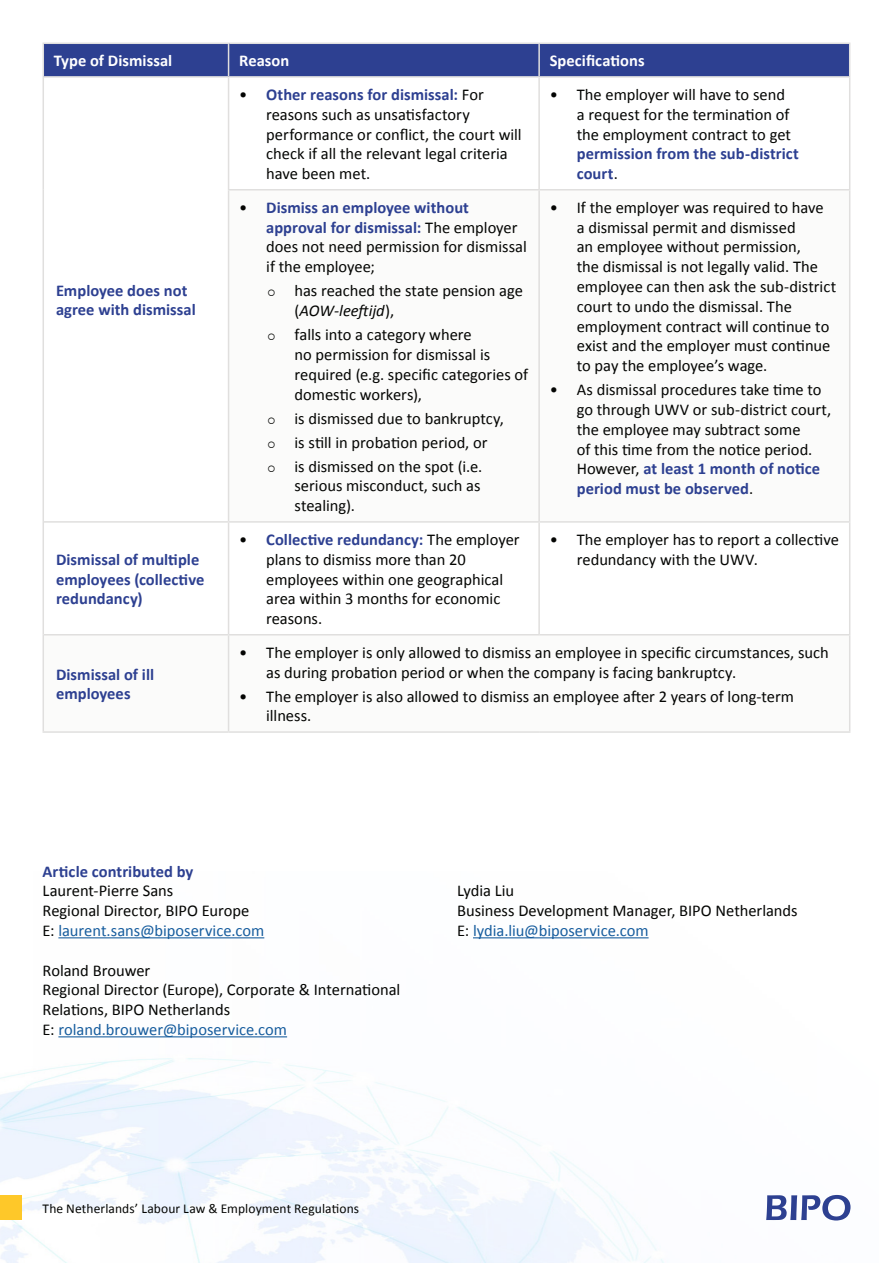
<style>
.page{position:relative;width:893px;height:1263px;background:#fff}
.page>*{position:absolute;margin:0;border:0;box-sizing:border-box;transform-origin:0 0}
.t1{font:16.5px/19.8px "Calibri";color:#040503}
.t2{font:700 16.5px/19.8px "Calibri";letter-spacing:.005em;color:#2d4091}
.t3{font:16.5px "Calibri";color:#175d9e}
.Body_L{font:700 16.5px "Calibri";letter-spacing:.005em;color:#fff}
.Body_S{font:13.5px "Calibri";letter-spacing:.005em;color:#040503}
.s1{font-weight:700;color:#2d4091}
.s2{font-style:italic}
.s3{color:#040503}
.s4{color:#175d9e}
</style>
<div class="page">
<img style="left:0;top:937px;width:774px;height:326px">
<div style="left:0;top:1195px;width:21px;height:25px;background:#fec829"></div>
<svg style="left:766px;top:1195px;width:84px;height:25px"></svg>
<hr style="left:58px;top:937px;width:206px;height:1px;background:#175d9e">
<hr style="left:58px;top:1036px;width:229px;height:1px;background:#175d9e">
<hr style="left:473px;top:937px;width:176px;height:1px;background:#175d9e">
<div style="left:44px;top:44px;width:805px;height:32px;background:#2d4091"></div>
<svg style="left:44px;top:190px;width:805px;height:541px"></svg>
<hr style="left:228px;top:78px;width:1px;height:111px;background:#e0dfde">
<hr style="left:538px;top:78px;width:2px;height:111px;background:#e0dfde">
<hr style="left:849px;top:78px;width:1px;height:111px;background:#e0dfde">
<hr style="left:228px;top:523px;width:1px;height:111px;background:#e0dfde">
<hr style="left:538px;top:523px;width:2px;height:111px;background:#e0dfde">
<hr style="left:849px;top:523px;width:1px;height:111px;background:#e0dfde">
<hr style="left:228px;top:190px;width:1px;height:331px;background:#e0dfde">
<hr style="left:538px;top:190px;width:2px;height:331px;background:#e0dfde">
<hr style="left:849px;top:190px;width:1px;height:331px;background:#e0dfde">
<hr style="left:849px;top:635px;width:1px;height:96px;background:#e0dfde">
<hr style="left:538px;top:44px;width:2px;height:32px;background:#e0dfde">
<hr style="left:849px;top:44px;width:1px;height:32px;background:#e0dfde">
<hr style="left:229px;top:43px;width:310px;height:1px;background:#e0dfde">
<hr style="left:539px;top:43px;width:311px;height:1px;background:#e0dfde">
<hr style="left:44px;top:76px;width:185px;height:2px;background:#e0dfde">
<hr style="left:229px;top:76px;width:310px;height:2px;background:#e0dfde">
<hr style="left:539px;top:76px;width:311px;height:2px;background:#e0dfde">
<hr style="left:228px;top:189px;width:311px;height:1px;background:#e0dfde">
<hr style="left:229px;top:521px;width:310px;height:2px;background:#e0dfde">
<hr style="left:539px;top:189px;width:311px;height:1px;background:#e0dfde">
<hr style="left:539px;top:521px;width:311px;height:2px;background:#e0dfde">
<hr style="left:44px;top:521px;width:185px;height:2px;background:#e0dfde">
<hr style="left:44px;top:634px;width:185px;height:1px;background:#e0dfde">
<hr style="left:229px;top:634px;width:310px;height:1px;background:#e0dfde">
<hr style="left:539px;top:634px;width:311px;height:1px;background:#e0dfde">
<hr style="left:229px;top:731px;width:310px;height:2px;background:#e0dfde">
<hr style="left:539px;top:731px;width:311px;height:2px;background:#e0dfde">
<hr style="left:43px;top:731px;width:186px;height:2px;background:#e0dfde">
<hr style="left:43px;top:43px;width:186px;height:1px;background:#e0dfde">
<hr style="left:43px;top:44px;width:1px;height:33px;background:#e0dfde">
<hr style="left:228px;top:44px;width:1px;height:32px;background:#e0dfde">
<hr style="left:43px;top:77px;width:1px;height:113px;background:#e0dfde">
<hr style="left:43px;top:190px;width:1px;height:332px;background:#e0dfde">
<hr style="left:43px;top:522px;width:1px;height:113px;background:#e0dfde">
<hr style="left:43px;top:635px;width:1px;height:96px;background:#e0dfde">
<hr style="left:228px;top:635px;width:1px;height:96px;background:#e0dfde">
<svg style="left:268px;top:290px;width:7px;height:6px"></svg>
<svg style="left:268px;top:333px;width:7px;height:7px"></svg>
<svg style="left:268px;top:417px;width:7px;height:7px"></svg>
<svg style="left:268px;top:441px;width:7px;height:7px"></svg>
<svg style="left:268px;top:465px;width:7px;height:7px"></svg>
<p class="Body_L" style="left:54px;top:49px;width:120px">Type of Dismissal</p>
<p class="Body_L" style="left:239px;top:49px;width:52px">Reason</p>
<p class="Body_L" style="left:550px;top:49px;width:96px">Specifications</p>
<p class="t2" style="left:56px;top:280px;width:141px">Employee does not agree with dismissal</p>
<p class="t2" style="left:56px;top:549px;width:150px">Dismissal of multiple employees (collective redundancy)</p>
<p class="t2" style="left:56px;top:664px;width:100px">Dismissal of ill employees</p>
<p class="t1" style="left:266px;top:84px;width:257px;text-indent:-27px">• <span class="s1">Other reasons for dismissal:</span> For reasons such as unsatisfactory performance or conflict, the court will check if all the relevant legal criteria have been met.</p>
<p class="t1" style="left:577px;top:84px;width:224px;text-indent:-27px">• The employer will have to send<br>a request for the termination of the employment contract to get <span class="s1">permission from the sub-district court</span>.</p>
<p class="t1" style="left:266px;top:197px;width:262px;text-indent:-27px">• <span class="s1">Dismiss an employee without approval for dismissal:</span> The employer does not need permission for dismissal if the employee;</p>
<p class="t1" style="left:294px;top:280px;width:230px">has reached the state pension age (<span class="s2">AOW-leeftijd</span>),</p>
<p class="t1" style="left:294px;top:324px;width:235px">falls into a category where<br>no permission for dismissal is required (e.g. specific categories of domestic workers),</p>
<p class="t1" style="left:294px;top:408px;width:211px">is dismissed due to bankruptcy,</p>
<p class="t1" style="left:294px;top:432px;width:195px">is still in probation period, or</p>
<p class="t1" style="left:294px;top:456px;width:189px;text-align:justify">is dismissed on the spot (i.e. serious misconduct, such as stealing).</p>
<p class="t1" style="left:577px;top:197px;width:261px;text-indent:-27px">• If the employer was required to have<br>a dismissal permit and dismissed<br>an employee without permission,<br>the dismissal is not legally valid. The employee can then ask the sub-district court to undo the dismissal. The employment contract will continue to exist and the employer must continue to pay the employee’s wage.</p>
<p class="t1" style="left:577px;top:379px;width:256px;text-indent:-27px">• As dismissal procedures take time to go through UWV or sub-district court, the employee may subtract some<br>of this time from the notice period.<br>However, <span class="s1">at least 1 month of notice period must be observed</span>.</p>
<p class="t1" style="left:266px;top:529px;width:255px;text-indent:-27px">• <span class="s1">Collective redundancy:</span> The employer plans to dismiss more than 20 employees within one geographical area within 3 months for economic reasons.</p>
<p class="t1" style="left:577px;top:529px;width:264px;text-indent:-27px">• The employer has to report a collective redundancy with the UWV.</p>
<p class="t1" style="left:266px;top:642px;width:564px;text-indent:-27px">• The employer is only allowed to dismiss an employee in specific circumstances, such as during probation period or when the company is facing bankruptcy.</p>
<p class="t1" style="left:266px;top:686px;width:529px;text-indent:-27px">• The employer is also allowed to dismiss an employee after 2 years of long-term illness.</p>
<p class="t2" style="left:43px;top:861px;width:152px">Article contributed by</p>
<p class="t1" style="left:43px;top:880px;width:132px">Laurent-Pierre Sans</p>
<p class="t1" style="left:43px;top:900px;width:208px">Regional Director, BIPO Europe</p>
<p class="t3" style="left:43px;top:919px;width:223px"><span class="s3">E:</span> laurent.sans@biposervice.com</p>
<p class="t1" style="left:43px;top:960px;width:109px">Roland Brouwer</p>
<p class="t1" style="left:43px;top:979px;width:359px">Regional Director (Europe), Corporate &amp; International<br>Relations, BIPO Netherlands</p>
<p class="t3" style="left:43px;top:1018px;width:246px"><span class="s3">E:</span> roland.brouwer@biposervice.com</p>
<p class="t1" style="left:457px;top:880px;width:342px">Lydia Liu<br>Business Development Manager, BIPO Netherlands<br>E: <span class="s4">lydia.liu@biposervice.com</span></p>
<p class="Body_S" style="left:43px;top:1199px;width:318px">The Netherlands’ Labour Law &amp; Employment Regulations</p>
</div>
